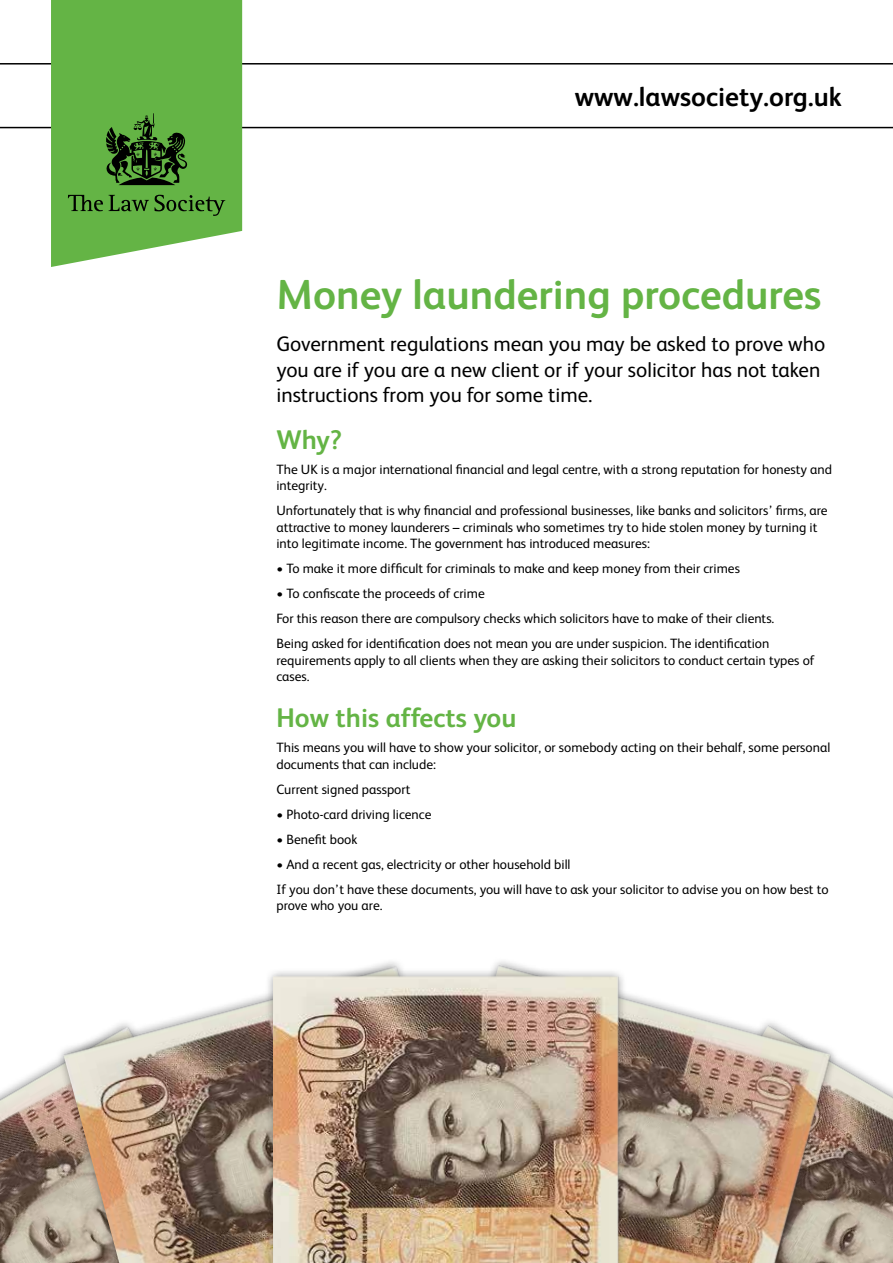
<style>
.page{position:relative;width:893px;height:1263px;background:#fff}
.page>*{position:absolute;margin:0;border:0;box-sizing:border-box;transform-origin:0 0}
.t1{font:700 42px "FS Albert";color:#64b445}
.t2{font:700 27px "FS Albert";color:#000}
.t3{font:700 27px "FS Albert";color:#64b445}
.t4{font:21px/25.5px "FS Albert";color:#000}
.t5{font:13.5px/16.5px "FS Albert";color:#000}
</style>
<div class="page">
<img style="left:0;top:1061px;width:55px;height:202px">
<hr style="left:0;top:127px;width:893px;height:1px;background:#000">
<hr style="left:0;top:63px;width:893px;height:2px;background:#000">
<div style="left:55px;top:957px;width:511px;height:306px;background:#000;opacity:.4"></div>
<img style="left:63px;top:965px;width:265px;height:298px">
<svg style="left:51px;top:0;width:191px;height:267px;background:#70ba54"></svg>
<svg style="left:109px;top:195px;width:116px;height:21px;background:#4f8f36"></svg>
<svg style="left:68px;top:195px;width:35px;height:16px"></svg>
<svg style="left:104px;top:113px;width:85px;height:72px;background:#3c6d29"></svg>
<img style="left:839px;top:1060px;width:54px;height:203px">
<div style="left:328px;top:957px;width:511px;height:306px;background:#000;opacity:.4"></div>
<img style="left:419px;top:965px;width:413px;height:298px">
<div style="left:265px;top:968px;width:362px;height:295px;background:#000;opacity:.4"></div>
<img style="left:274px;top:977px;width:345px;height:286px">
<h2 class="t2" style="left:575px;top:78px;width:269px">www.lawsociety.org.uk</h2>
<h1 class="t1" style="left:276px;top:266px;width:546px">Money laundering procedures</h1>
<h3 class="t4" style="left:276px;top:330px;width:550px">Government regulations mean you may be asked to prove who you are if you are a new client or if your solicitor has not taken instructions from you for some time.</h3>
<h2 class="t3" style="left:276px;top:421px;width:67px">Why?</h2>
<p class="t5" style="left:276px;top:460px;width:557px">The UK is a major international financial and legal centre, with a strong reputation for honesty and integrity.</p>
<p class="t5" style="left:276px;top:502px;width:553px">Unfortunately that is why financial and professional businesses, like banks and solicitors’ firms, are attractive to money launderers – criminals who sometimes try to hide stolen money by turning it into legitimate income. The government has introduced measures:</p>
<p class="t5" style="left:276px;top:560px;width:465px">• To make it more difficult for criminals to make and keep money from their crimes</p>
<p class="t5" style="left:276px;top:580px;width:499px;line-height:25px">• To confiscate the proceeds of crime<br>For this reason there are compulsory checks which solicitors have to make of their clients.<br>Being asked for identification does not mean you are under suspicion. The identification</p>
<p class="t5" style="left:276px;top:651px;width:540px">requirements apply to all clients when they are asking their solicitors to conduct certain types of cases.</p>
<h2 class="t3" style="left:276px;top:700px;width:242px">How this affects you</h2>
<p class="t5" style="left:276px;top:739px;width:555px">This means you will have to show your solicitor, or somebody acting on their behalf, some personal documents that can include:</p>
<p class="t5" style="left:276px;top:780px;width:136px">Current signed passport</p>
<p class="t5" style="left:276px;top:805px;width:157px">• Photo-card driving licence</p>
<p class="t5" style="left:276px;top:830px;width:83px">• Benefit book</p>
<p class="t5" style="left:276px;top:851px;width:554px;line-height:25px">• And a recent gas, electricity or other household bill<br>If you don’t have these documents, you will have to ask your solicitor to advise you on how best to</p>
<p class="t5" style="left:276px;top:897px;width:108px">prove who you are.</p>
</div>
